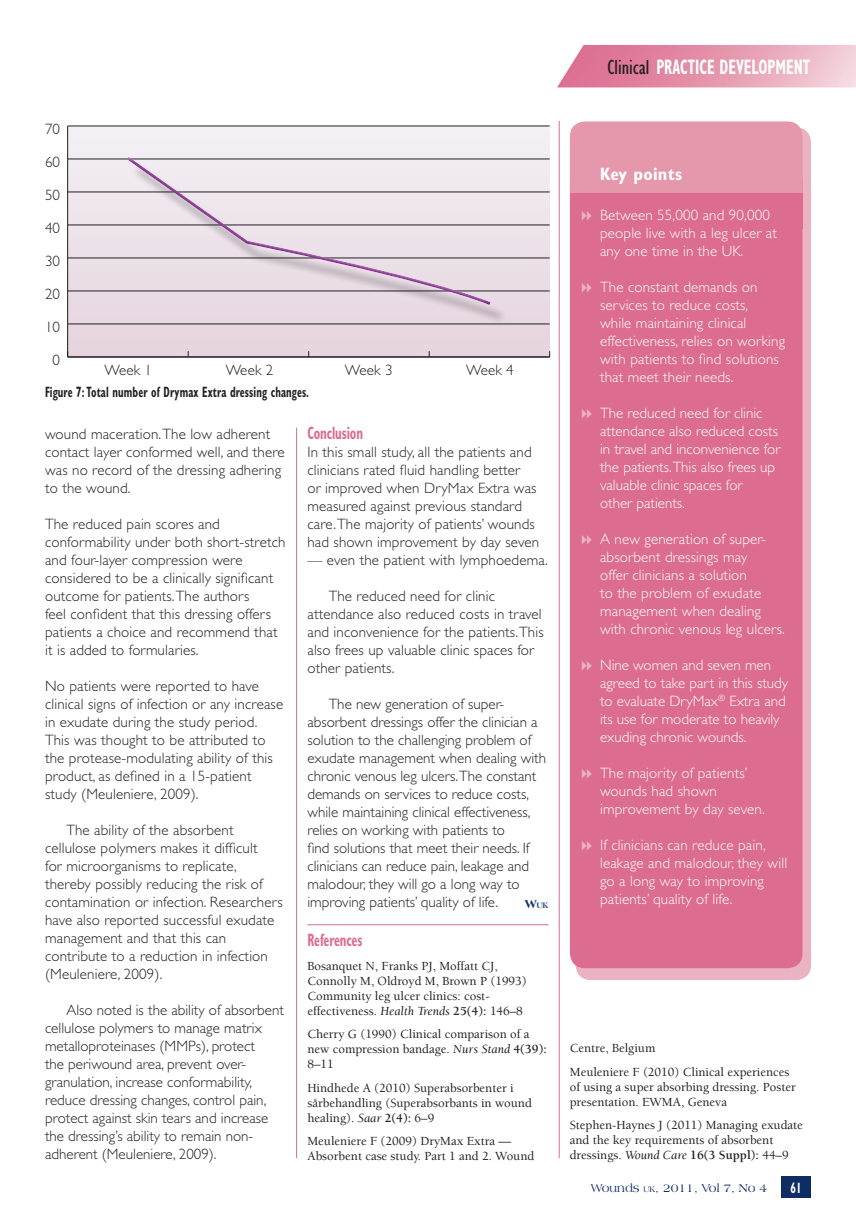
<style>
.page{position:relative;width:856px;height:1226px;background:#fff}
.page>*{position:absolute;margin:0;border:0;box-sizing:border-box;transform-origin:0 0}
.t1{font:700 condensed 21px "Gill Sans";color:#fff;scale:.7 1}
.A-head{font:700 condensed 18px "Gill Sans";letter-spacing:-.01em;color:#dc6c90;scale:.7 1}
.Ref_head{font:700 condensed 18px "Gill Sans";letter-spacing:-.01em;color:#dc6c90;scale:.7 1}
.t2{font:700 condensed 18px "Gill Sans";letter-spacing:.01em;color:#fff}
.Body_text{font:300 15px/18px "Gill Sans";color:#231f20}
.First_para{font:300 15px/18px "Gill Sans";letter-spacing:.01em;color:#231f20}
.Key_point_sentence{font:300 15px/18px "Gill Sans";letter-spacing:.01em;color:#fff}
.t3{font:700 condensed 15px "Gill Sans";letter-spacing:.01em;color:#231f20;scale:.7 1}
.Bodytext{font:300 15px "Gill Sans";letter-spacing:.01em;color:#231f20}
.t4{font:700 condensed 15px "Gill Sans";color:#fff;scale:.7 1}
.reference_body{font:500 12.75px/15px "Berkeley";color:#231f20}
.t5{font:12px "Americana BT";color:#0f2d65}
.t6{font:800 8.4px "Americana BT";color:#39588b}
.s1{font-weight:400;font-style:italic}
.s2{font-weight:700}
.s3{font-size:12px;color:#0f2d65}
.s4{font-weight:400;color:#231f20}
.s5{font-size:8.4px}
</style>
<div class="page">
<svg style="left:557px;top:45px;width:298px;height:42px;background:#e79eb2"></svg>
<div style="left:781px;top:1176px;width:29px;height:21px;background:#0f2d65"></div>
<hr style="left:307px;top:924px;width:241px;height:1px;background:#dc6c90">
<hr style="left:296px;top:428px;width:1px;height:730px;background:#dc6c90">
<hr style="left:559px;top:121px;width:1px;height:1037px;background:#dc6c90">
<div style="left:575px;top:127px;width:235px;height:853px;background:#ebb2c1;border-radius:15px"></div>
<div style="left:570px;top:165px;width:232px;height:803px;background:#dc6c90;border-radius:15px"></div>
<div style="left:570px;top:121px;width:232px;height:86px;background:#e597ac;border-radius:15px"></div>
<div style="left:570px;top:194px;width:232px;height:35px;background:#dc6c90"></div>
<div style="left:68px;top:126px;width:482px;height:231px;background:linear-gradient(to bottom,#efedf1,#e4d1dd)"></div>
<hr style="left:67px;top:126px;width:1px;height:231px;background:#231f20">
<hr style="left:68px;top:356px;width:481px;height:1px;background:#231f20">
<hr style="left:68px;top:324px;width:481px;height:1px;background:#231f20">
<hr style="left:68px;top:291px;width:481px;height:1px;background:#231f20">
<hr style="left:68px;top:258px;width:481px;height:1px;background:#231f20">
<hr style="left:68px;top:225px;width:481px;height:1px;background:#231f20">
<hr style="left:68px;top:192px;width:481px;height:1px;background:#231f20">
<hr style="left:68px;top:159px;width:481px;height:1px;background:#231f20">
<hr style="left:68px;top:126px;width:481px;height:1px;background:#231f20">
<div style="left:130px;top:162px;width:376px;height:161px;background:#231f20;opacity:.5"></div>
<div style="left:126px;top:155px;width:367px;height:146px;background:#fff;opacity:.75"></div>
<div style="left:126px;top:162px;width:367px;height:143px;background:#231f20;opacity:.75"></div>
<p class="Body_text" style="left:45px;top:120px;width:16px">70</p>
<p class="Body_text" style="left:45px;top:153px;width:16px">60</p>
<p class="Body_text" style="left:45px;top:186px;width:16px">50</p>
<p class="Body_text" style="left:45px;top:219px;width:16px">40</p>
<p class="Body_text" style="left:45px;top:252px;width:16px">30</p>
<p class="Body_text" style="left:45px;top:285px;width:16px">20</p>
<p class="Body_text" style="left:45px;top:318px;width:16px">10</p>
<p class="Body_text" style="left:53px;top:351px;width:9px">0</p>
<p class="Bodytext" style="left:104px;top:362px;width:49px">Week 1</p>
<p class="Bodytext" style="left:226px;top:362px;width:49px">Week 2</p>
<p class="Bodytext" style="left:345px;top:362px;width:49px">Week 3</p>
<p class="Bodytext" style="left:466px;top:362px;width:49px">Week 4</p>
<p class="t3" style="left:45px;top:383px;width:378px">Figure 7: Total number of Drymax Extra dressing changes.</p>
<p class="First_para" style="left:45px;top:425px;width:241px">wound maceration. The low adherent contact layer conformed well, and there was no record of the dressing adhering to the wound.</p>
<p class="First_para" style="left:45px;top:515px;width:242px">The reduced pain scores and conformability under both short-stretch and four-layer compression were considered to be a clinically significant outcome for patients. The authors<br>feel confident that this dressing offers patients a choice and recommend that it is added to formularies.</p>
<p class="First_para" style="left:45px;top:677px;width:240px">No patients were reported to have clinical signs of infection or any increase in exudate during the study period.<br>This was thought to be attributed to the protease-modulating ability of this product, as defined in a 15-patient study (Meuleniere, 2009).</p>
<p class="Body_text" style="left:45px;top:821px;width:239px;text-indent:21px">The ability of the absorbent cellulose polymers makes it difficult<br>for microorganisms to replicate, thereby possibly reducing the risk of contamination or infection. Researchers have also reported successful exudate management and that this can contribute to a reduction in infection (Meuleniere, 2009).</p>
<p class="Body_text" style="left:45px;top:1001px;width:240px;text-indent:21px">Also noted is the ability of absorbent cellulose polymers to manage matrix metalloproteinases (MMPs), protect<br>the periwound area, prevent over&shy;granulation, increase conformability, reduce dressing changes, control pain, protect against skin tears and increase the dressing’s ability to remain non&shy;adherent (Meuleniere, 2009).</p>
<p class="A-head" style="left:307px;top:422px;width:81px">Conclusion</p>
<p class="First_para" style="left:307px;top:443px;width:233px">In this small study, all the patients and clinicians rated fluid handling better<br>or improved when DryMax Extra was measured against previous standard care. The majority of patients’ wounds had shown improvement by day seven</p>
<p class="First_para" style="left:307px;top:551px;width:242px">— even the patient with lymphoedema.</p>
<p class="First_para" style="left:307px;top:587px;width:238px;text-indent:21px">The reduced need for clinic attendance also reduced costs in travel and inconvenience for the patients. This also frees up valuable clinic spaces for other patients.</p>
<p class="Body_text" style="left:307px;top:695px;width:240px;text-indent:21px">The new generation of super&shy;absorbent dressings offer the clinician a solution to the challenging problem of exudate management when dealing with chronic venous leg ulcers.The constant demands on services to reduce costs, while maintaining clinical effectiveness, relies on working with patients to<br>find solutions that meet their needs. If clinicians can reduce pain, leakage and malodour, they will go a long way to improving patients’ quality of life.</p>
<p class="Ref_head" style="left:307px;top:929px;width:80px">References</p>
<p class="reference_body" style="left:307px;top:958px;width:221px">Bosanquet N, Franks PJ, Moffatt CJ, Connolly M, Oldroyd M, Brown P (1993)<br>Community leg ulcer clinics: cost&shy;effectiveness. <span class="s1">Health Trends</span> <span class="s2">25(4):</span> 146–8</p>
<p class="reference_body" style="left:307px;top:1027px;width:241px">Cherry G (1990) Clinical comparison of a new compression bandage. <span class="s1">Nurs Stand</span> <span class="s2">4(39):<br></span>8–11</p>
<p class="reference_body" style="left:307px;top:1080px;width:226px">Hindhede A (2010) Superabsorbenter i sårbehandling (Superabsorbants in wound healing). <span class="s1">Saar</span> <span class="s2">2(4):</span> 6–9</p>
<p class="reference_body" style="left:307px;top:1133px;width:228px">Meuleniere F (2009) DryMax Extra —<br>Absorbent case study. Part 1 and 2. Wound</p>
<p class="t6" style="left:524px;top:900px;width:25px"><span class="s3">W</span>uk</p>
<p class="t1" style="left:607px;top:54px;width:291px"><span class="s4">Clinical</span> PRACTICE DEVELOPMENT</p>
<p class="t2" style="left:600px;top:163px;width:83px">Key points</p>
<p class="Key_point_sentence" style="left:600px;top:206px;width:178px">Between 55,000 and 90,000 people live with a leg ulcer at any one time in the UK.</p>
<p class="Key_point_sentence" style="left:600px;top:278px;width:186px">The constant demands on services to reduce costs,<br>while maintaining clinical effectiveness, relies on working with patients to find solutions that meet their needs.</p>
<p class="Key_point_sentence" style="left:600px;top:404px;width:182px">The reduced need for clinic attendance also reduced costs in travel and inconvenience for the patients.This also frees up valuable clinic spaces for<br>other patients.</p>
<p class="Key_point_sentence" style="left:600px;top:530px;width:186px">A new generation of super&shy;absorbent dressings may<br>offer clinicians a solution<br>to the problem of exudate management when dealing with chronic venous leg ulcers.</p>
<p class="Key_point_sentence" style="left:600px;top:656px;width:189px">Nine women and seven men agreed to take part in this study to evaluate DryMax<sup>®</sup> Extra and its use for moderate to heavily exuding chronic wounds.</p>
<p class="Key_point_sentence" style="left:600px;top:764px;width:166px">The majority of patients’ wounds had shown improvement by day seven.</p>
<p class="Key_point_sentence" style="left:600px;top:836px;width:188px">If clinicians can reduce pain, leakage and malodour, they will go a long way to improving patients’ quality of life.</p>
<p class="reference_body" style="left:569px;top:1040px;width:87px">Centre, Belgium</p>
<p class="reference_body" style="left:569px;top:1064px;width:227px">Meuleniere F (2010) Clinical experiences of using a super absorbing dressing. Poster presentation. EWMA, Geneva</p>
<p class="reference_body" style="left:569px;top:1117px;width:234px">Stephen-Haynes J (2011) Managing exudate and the key requirements of absorbent dressings. <span class="s1">Wound Care</span> <span class="s2">16(3 Suppl):</span> 44–9</p>
<p class="t5" style="left:591px;top:1180px;width:178px">Wounds <span class="s5">uk</span>, 2011, Vol 7, No 4</p>
<p class="t4" style="left:790px;top:1178px;width:17px">61</p>
</div>
